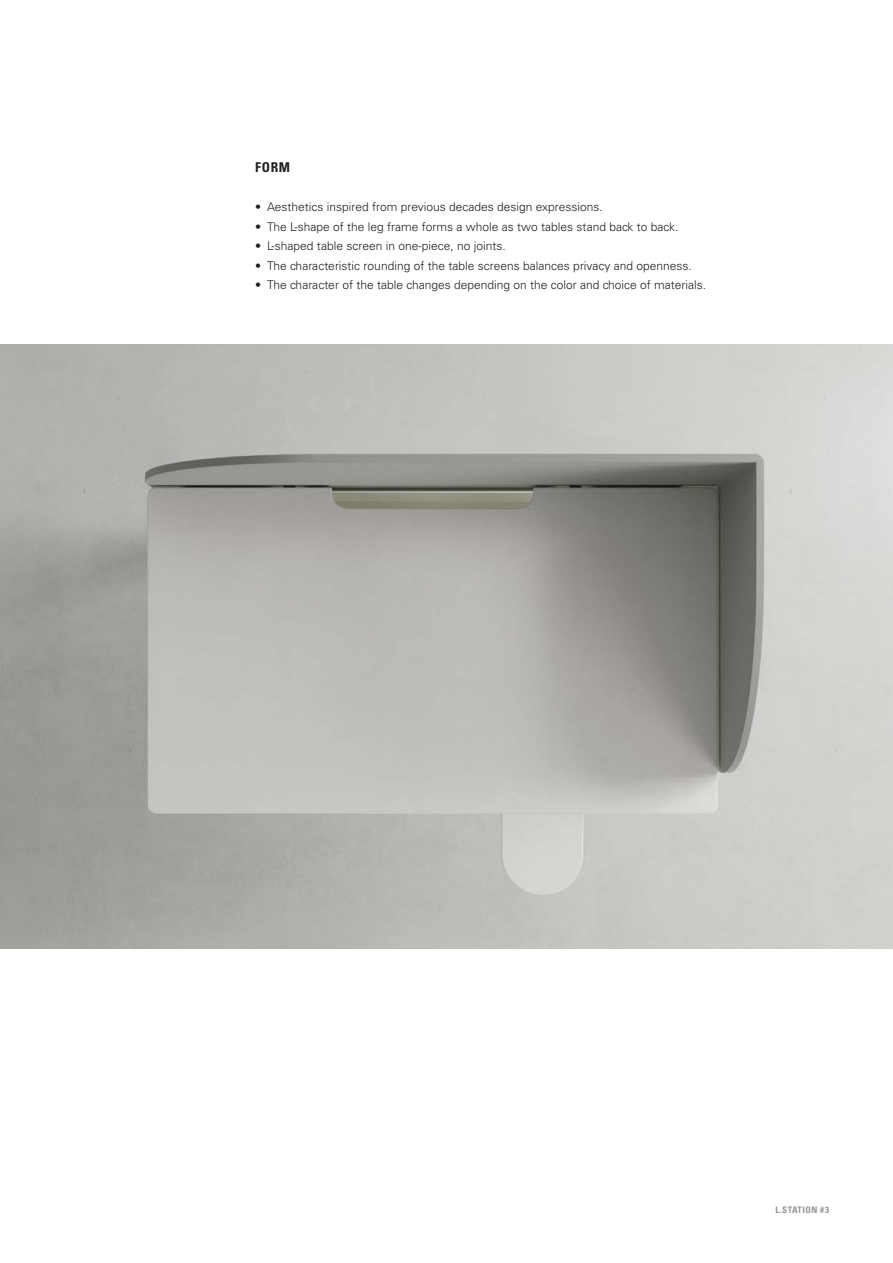
<style>
.page{position:relative;width:893px;height:1263px;background:#fff}
.page>*{position:absolute;margin:0;border:0;box-sizing:border-box;transform-origin:0 0}
.t1{font:700 condensed 13.5px "Univers";color:#231f20}
.t2{font:300 12px "Univers";color:#231f20}
.t3{font:700 condensed 9px "Univers";letter-spacing:.05em;color:#939598}
</style>
<div class="page">
<img style="left:0;top:344px;width:893px;height:604px">
<p class="t1" style="left:255px;top:159px;width:37px">FORM</p>
<p class="t2" style="left:255px;top:200px;width:349px">• Aesthetics inspired from previous decades design expressions.</p>
<p class="t2" style="left:255px;top:219px;width:425px">• The L-shape of the leg frame forms a whole as two tables stand back to back.</p>
<p class="t2" style="left:255px;top:239px;width:252px">• L-shaped table screen in one-piece, no joints.</p>
<p class="t2" style="left:255px;top:258px;width:438px">• The characteristic rounding of the table screens balances privacy and openness.</p>
<p class="t2" style="left:255px;top:278px;width:453px">• The character of the table changes depending on the color and choice of materials.</p>
<p class="t3" style="left:775px;top:1204px;width:55px">L.STATION #3</p>
</div>
